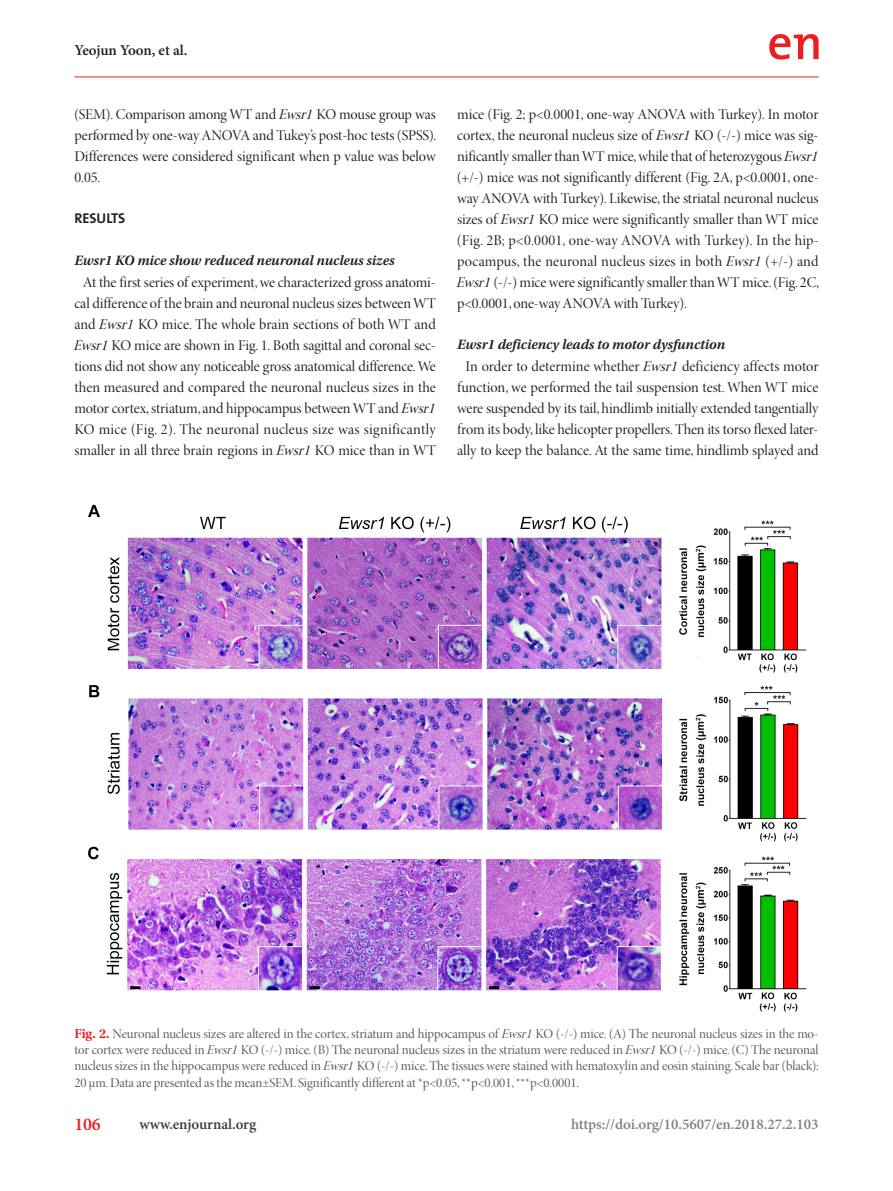
<style>
.page{position:relative;width:893px;height:1191px;background:#fff}
.page>*{position:absolute;margin:0;border:0;box-sizing:border-box;transform-origin:0 0}
.t1{font:600 18px "Minion Pro";color:#ee1d23}
.t2{font:15px/21px "Minion Pro Disp";letter-spacing:-.005em;color:#231f20;text-align:center}
.t3{font:600 15px "Minion Pro";letter-spacing:-.005em;color:#808285}
.t4{font:600 15px "Minion Pro";letter-spacing:-.005em;color:#3e3e3f}
.t5{font:600 15px "Minion Pro";letter-spacing:-.01em;color:#231f20}
.t6{font:italic 600 14.25px "Utopia Std";letter-spacing:-.005em;color:#231f20}
.t7{font:700 14.25px "The Mix";letter-spacing:-.005em;color:#231f20}
.t8{font:13.5px/16.2px "Minion Pro Disp";letter-spacing:-.005em;color:#57585a;text-align:justify}
.s1{font-style:italic}
.s2{font-family:"Utopia Std";font-weight:600;color:#ee1d23}
</style>
<div class="page">
<hr style="left:74px;top:77px;width:745px;height:1px;background:#ee1d23">
<svg style="left:769px;top:34px;width:50px;height:26px"></svg>
<img style="left:88px;top:504px;width:719px;height:508px">
<p class="t5" style="left:74px;top:40px;width:115px">Yeojun Yoon, et al.</p>
<p class="t2" style="left:74px;top:104px;width:364px;text-align:justify">(SEM). Comparison among WT and <span class="s1">Ewsr1</span>KO mouse group was performed by one-way ANOVA and Tukey’s post-hoc tests (SPSS).<br>Differences were considered significant when p value was below 0.05.</p>
<p class="t7" style="left:74px;top:206px;width:53px">RESULTS</p>
<p class="t6" style="left:74px;top:252px;width:322px">Ewsr1 KO mice show reduced neuronal nucleus sizes</p>
<p class="t2" style="left:73px;top:272px;width:368px">At the first series of experiment, we characterized gross anatomi&shy;cal difference of the brain and neuronal nucleus sizes between WT and <span class="s1">Ewsr1</span> KO mice. The whole brain sections of both WT and <span class="s1">Ewsr1</span> KO mice are shown in Fig. 1. Both sagittal and coronal sec&shy;tions did not show any noticeable gross anatomical difference. We then measured and compared the neuronal nucleus sizes in the motor cortex, striatum, and hippocampus between WT and <span class="s1">Ewsr1<br></span>KO mice (Fig. 2). The neuronal nucleus size was significantly smaller in all three brain regions in <span class="s1">Ewsr1</span>KO mice than in WT</p>
<p class="t2" style="left:456px;top:104px;width:368px;text-align:left">mice (Fig. 2; p&lt;0.0001, one-way ANOVA with Turkey). In motor cortex, the neuronal nucleus size of <span class="s1">Ewsr1</span>KO (-/-) mice was sig&shy;nificantly smaller than WT mice, while that of heterozygous <span class="s1">Ewsr1 </span>(+/-) mice was not significantly different (Fig. 2A, p&lt;0.0001, one&shy;way ANOVA with Turkey). Likewise, the striatal neuronal nucleus sizes of <span class="s1">Ewsr1</span>KO mice were significantly smaller than WT mice (Fig. 2B; p&lt;0.0001, one-way ANOVA with Turkey). In the hip&shy;pocampus, the neuronal nucleus sizes in both <span class="s1">Ewsr1</span>(+/-) and <span class="s1">Ewsr1</span>(-/-) mice were significantly smaller than WT mice. (Fig. 2C, p&lt;0.0001, one-way ANOVA with Turkey).</p>
<p class="t6" style="left:457px;top:336px;width:270px">Ewsr1 deficiency leads to motor dysfunction</p>
<p class="t2" style="left:457px;top:356px;width:363px">In order to determine whether <span class="s1">Ewsr1</span>deficiency affects motor function, we performed the tail suspension test. When WT mice were suspended by its tail, hindlimb initially extended tangentially from its body, like helicopter propellers. Then its torso flexed later&shy;ally to keep the balance. At the same time, hindlimb splayed and</p>
<p class="t8" style="left:74px;top:1025px;width:746px"><span class="s2">Fig. 2.</span> Neuronal nucleus sizes are altered in the cortex, striatum and hippocampus of <span class="s1">Ewsr1</span>KO (-/-) mice. (A) The neuronal nucleus sizes in the mo&shy;tor cortex were reduced in <span class="s1">Ewsr1</span> KO (-/-) mice. (B) The neuronal nucleus sizes in the striatum were reduced in <span class="s1">Ewsr1</span> KO (-/-) mice. (C) The neuronal nucleus sizes in the hippocampus were reduced in <span class="s1">Ewsr1</span> KO (-/-) mice. The tissues were stained with hematoxylin and eosin staining. Scale bar (black):<br>20 μm. Data are presented as the mean±SEM. Significantly different at *p&lt;0.05, **p&lt;0.001, ***p&lt;0.0001.</p>
<p class="t1" style="left:74px;top:1112px;width:28px">106</p>
<p class="t4" style="left:140px;top:1114px;width:118px">www.enjournal.org</p>
<p class="t3" style="left:571px;top:1114px;width:249px">https://doi.org/10.5607/en.2018.27.2.103</p>
</div>
